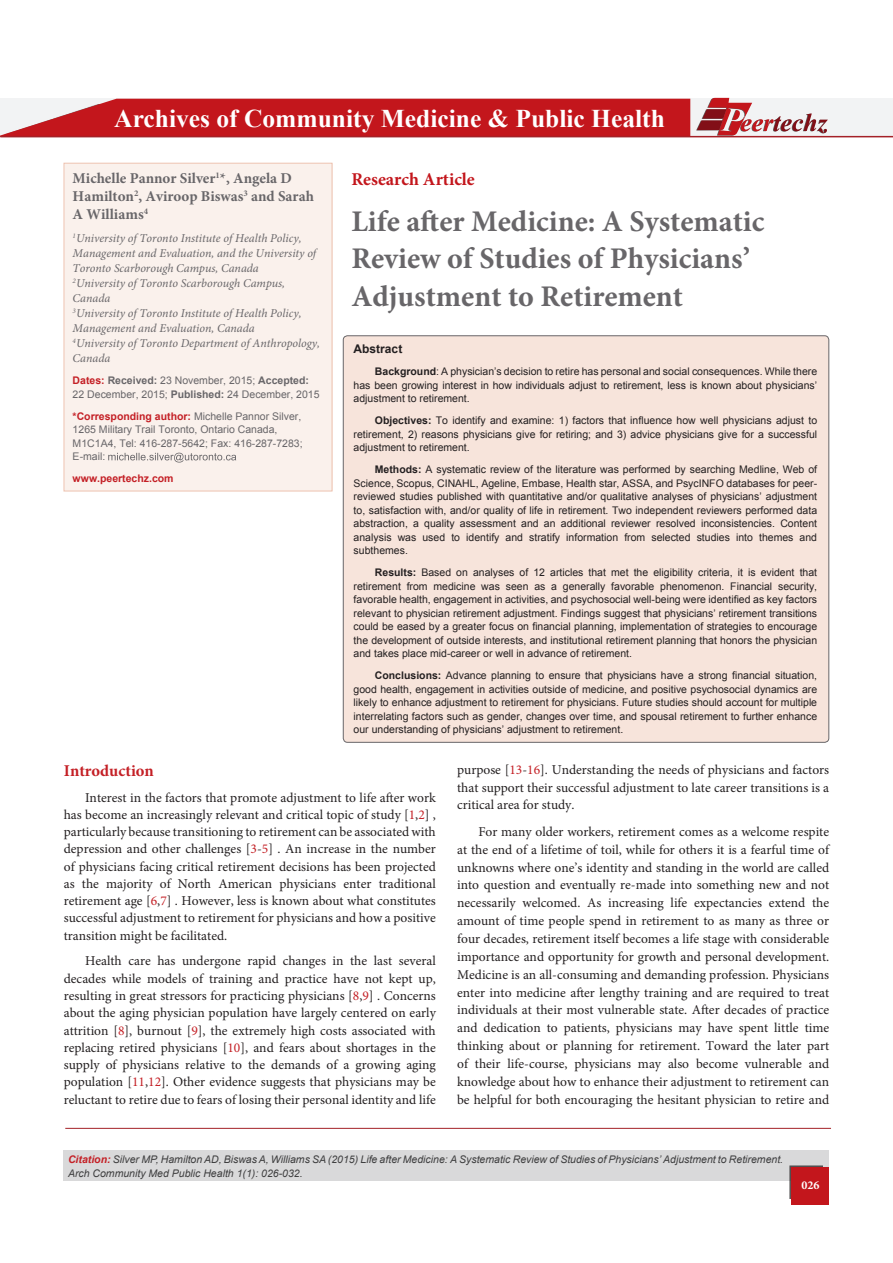
<style>
.page{position:relative;width:893px;height:1263px;background:#fff}
.page>*{position:absolute;margin:0;border:0;box-sizing:border-box;transform-origin:0 0}
.t1{font:700 30px/37.5px "Minion Pro";color:#686669}
.t2{font:700 25.5px "Times New Roman";color:#fff}
.t3{font:700 18px "Minion Pro";color:#c3161c}
.subsideheadding{font:700 16.5px "Minion Pro";color:#c42026}
.t4{font:700 15px/18px "Minion Pro";color:#686669}
.bodyText{font:13.5px/17.9px "Minion Pro";color:#231f20;text-align:justify}
.t5{font:italic 12px/15px "Minion Pro";color:#686669}
.t6{font:700 12px "Arial";color:#231f20}
.t7{font:700 12px "Minion Pro";color:#fff}
.bodyText-2{font:10.5px/13.5px "Arial";color:#231f20;text-align:justify}
.t8{font:10.5px/13.5px "Arial";color:#686669}
.Pa1{font:italic 10.5px/13.5px "Arial";color:#3e3e3f}
.t9{font:700 10.5px "Arial";color:#c42026}
.s1{font-weight:700;color:#c42026}
.s2{font-weight:700}
.s3{color:#c42026}
</style>
<div class="page">
<div style="left:64px;top:1150px;width:765px;height:31px;background:#d9d9da"></div>
<div style="left:0;top:99px;width:893px;height:38px;background:#f2f3f4"></div>
<svg style="left:0;top:99px;width:690px;height:37px;background:#c6282e"></svg>
<hr style="left:0;top:136px;width:893px;height:1px;background:#a42127">
<svg style="left:696px;top:98px;width:132px;height:37px"></svg>
<hr style="left:65px;top:1128px;width:766px;height:1px;background:#a42127">
<div style="left:789px;top:1165px;width:34px;height:34px;background:#231f20;opacity:.75"></div>
<svg style="left:792px;top:1167px;width:37px;height:38px"></svg>
<div style="left:343px;top:336px;width:486px;height:406px;background:#f7e4db;border-radius:4px"></div>
<div style="left:64px;top:163px;width:268px;height:328px;background:#faf1ec"></div>
<svg style="left:108px;top:453px;width:128px;height:9px"></svg>
<div style="left:64px;top:163px;width:268px;height:328px;border:1px solid #eec3b1"></div>
<p class="t2" style="left:114px;top:101px;width:552px">Archives of Community Medicine &amp; Public Health</p>
<p class="t3" style="left:351px;top:166px;width:125px">Research Article</p>
<p class="t1" style="left:351px;top:202px;width:415px">Life after Medicine: A Systematic<br>Review of Studies of Physicians’<br>Adjustment to Retirement</p>
<p class="t4" style="left:73px;top:169px;width:243px">Michelle Pannor Silver<sup>1</sup>*, Angela D<br>Hamilton<sup>2</sup>, Aviroop Biswas<sup>3</sup> and Sarah<br>A Williams<sup>4</sup></p>
<p class="t5" style="left:73px;top:231px;width:245px"><sup>1</sup>University of Toronto Institute of Health Policy,<br>Management and Evaluation, and the University of<br>Toronto Scarborough Campus, Canada</p>
<p class="t5" style="left:73px;top:276px;width:214px"><sup>2</sup>University of Toronto Scarborough Campus,<br>Canada</p>
<p class="t5" style="left:73px;top:306px;width:230px"><sup>3</sup>University of Toronto Institute of Health Policy,<br>Management and Evaluation, Canada</p>
<p class="t5" style="left:73px;top:336px;width:249px"><sup>4</sup>University of Toronto Department of Anthropology,<br>Canada</p>
<p class="t8" style="left:73px;top:374px;width:248px"><span class="s1">Dates:</span> <span class="s2">Received:</span> 23 November, 2015; <span class="s2">Accepted:<br></span>22 December, 2015; <span class="s2">Published:</span> 24 December, 2015</p>
<p class="t8" style="left:73px;top:409px;width:231px"><span class="s1">*Corresponding author:</span> Michelle Pannor Silver, 1265 Military Trail Toronto, Ontario Canada, M1C1A4, Tel: 416-287-5642; Fax: 416-287-7283; E-mail:</p>
<p class="t9" style="left:73px;top:471px;width:102px">www.peertechz.com</p>
<p class="t6" style="left:354px;top:341px;width:50px">Abstract</p>
<p class="bodyText-2" style="left:354px;top:365px;width:465px;text-indent:21px"><span class="s2">Background</span>: A physician’s decision to retire has personal and social consequences. While there has been growing interest in how individuals adjust to retirement, less is known about physicians’ adjustment to retirement.</p>
<p class="bodyText-2" style="left:354px;top:414px;width:465px;text-indent:21px"><span class="s2">Objectives:</span> To identify and examine: 1) factors that influence how well physicians adjust to retirement, 2) reasons physicians give for retiring; and 3) advice physicians give for a successful adjustment to retirement.</p>
<p class="bodyText-2" style="left:354px;top:463px;width:465px;text-indent:21px"><span class="s2">Methods:</span> A systematic review of the literature was performed by searching Medline, Web of Science, Scopus, CINAHL, Ageline, Embase, Health star, ASSA, and PsycINFO databases for peer&shy;reviewed studies published with quantitative and/or qualitative analyses of physicians’ adjustment to, satisfaction with, and/or quality of life in retirement. Two independent reviewers performed data abstraction, a quality assessment and an additional reviewer resolved inconsistencies. Content analysis was used to identify and stratify information from selected studies into themes and subthemes.</p>
<p class="bodyText-2" style="left:354px;top:566px;width:465px;text-indent:21px"><span class="s2">Results:</span> Based on analyses of 12 articles that met the eligibility criteria, it is evident that retirement from medicine was seen as a generally favorable phenomenon. Financial security, favorable health, engagement in activities, and psychosocial well-being were identified as key factors relevant to physician retirement adjustment. Findings suggest that physicians’ retirement transitions could be eased by a greater focus on financial planning, implementation of strategies to encourage the development of outside interests, and institutional retirement planning that honors the physician and takes place mid-career or well in advance of retirement.</p>
<p class="bodyText-2" style="left:354px;top:669px;width:465px;text-indent:21px"><span class="s2">Conclusions:</span> Advance planning to ensure that physicians have a strong financial situation, good health, engagement in activities outside of medicine, and positive psychosocial dynamics are likely to enhance adjustment to retirement for physicians. Future studies should account for multiple interrelating factors such as gender, changes over time, and spousal retirement to further enhance our understanding of physicians’ adjustment to retirement.</p>
<p class="bodyText" style="left:457px;top:761px;width:374px">purpose [<span class="s3">13</span>-<span class="s3">16</span>]. Understanding the needs of physicians and factors that support their successful adjustment to late career transitions is a critical area for study.</p>
<p class="bodyText" style="left:457px;top:823px;width:374px;text-indent:21px">For many older workers, retirement comes as a welcome respite at the end of a lifetime of toil, while for others it is a fearful time of unknowns where one’s identity and standing in the world are called into question and eventually re-made into something new and not necessarily welcomed. As increasing life expectancies extend the amount of time people spend in retirement to as many as three or four decades, retirement itself becomes a life stage with considerable importance and opportunity for growth and personal development.<br>Medicine is an all-consuming and demanding profession. Physicians enter into medicine after lengthy training and are required to treat individuals at their most vulnerable state. After decades of practice and dedication to patients, physicians may have spent little time thinking about or planning for retirement. Toward the later part of their life-course, physicians may also become vulnerable and knowledge about how to enhance their adjustment to retirement can be helpful for both encouraging the hesitant physician to retire and</p>
<p class="subsideheadding" style="left:64px;top:759px;width:92px">Introduction</p>
<p class="bodyText" style="left:64px;top:789px;width:374px;line-height:17.2px;text-indent:21px">Interest in the factors that promote adjustment to life after work has become an increasingly relevant and critical topic of study [<span class="s3">1</span>,<span class="s3">2</span>] , particularly because transitioning to retirement can be associated with depression and other challenges [<span class="s3">3</span>-<span class="s3">5</span>] . An increase in the number of physicians facing critical retirement decisions has been projected as the majority of North American physicians enter traditional retirement age [<span class="s3">6</span>,<span class="s3">7</span>] . However, less is known about what constitutes successful adjustment to retirement for physicians and how a positive transition might be facilitated.</p>
<p class="bodyText" style="left:64px;top:953px;width:374px;line-height:17.2px;text-indent:21px">Health care has undergone rapid changes in the last several decades while models of training and practice have not kept up, resulting in great stressors for practicing physicians [<span class="s3">8</span>,<span class="s3">9</span>] . Concerns about the aging physician population have largely centered on early attrition [<span class="s3">8</span>], burnout [<span class="s3">9</span>], the extremely high costs associated with replacing retired physicians [<span class="s3">10</span>], and fears about shortages in the supply of physicians relative to the demands of a growing aging population [<span class="s3">11</span>,<span class="s3">12</span>]. Other evidence suggests that physicians may be reluctant to retire due to fears of losing their personal identity and life</p>
<p class="Pa1" style="left:68px;top:1153px;width:717px"><span class="s1">Citation:</span> Silver MP, Hamilton AD, Biswas A, Williams SA (2015) Life after Medicine: A Systematic Review of Studies of Physicians’ Adjustment to Retirement.<br>Arch Community Med Public Health 1(1): 026-032.</p>
<p class="t7" style="left:801px;top:1176px;width:19px">026</p>
</div>
